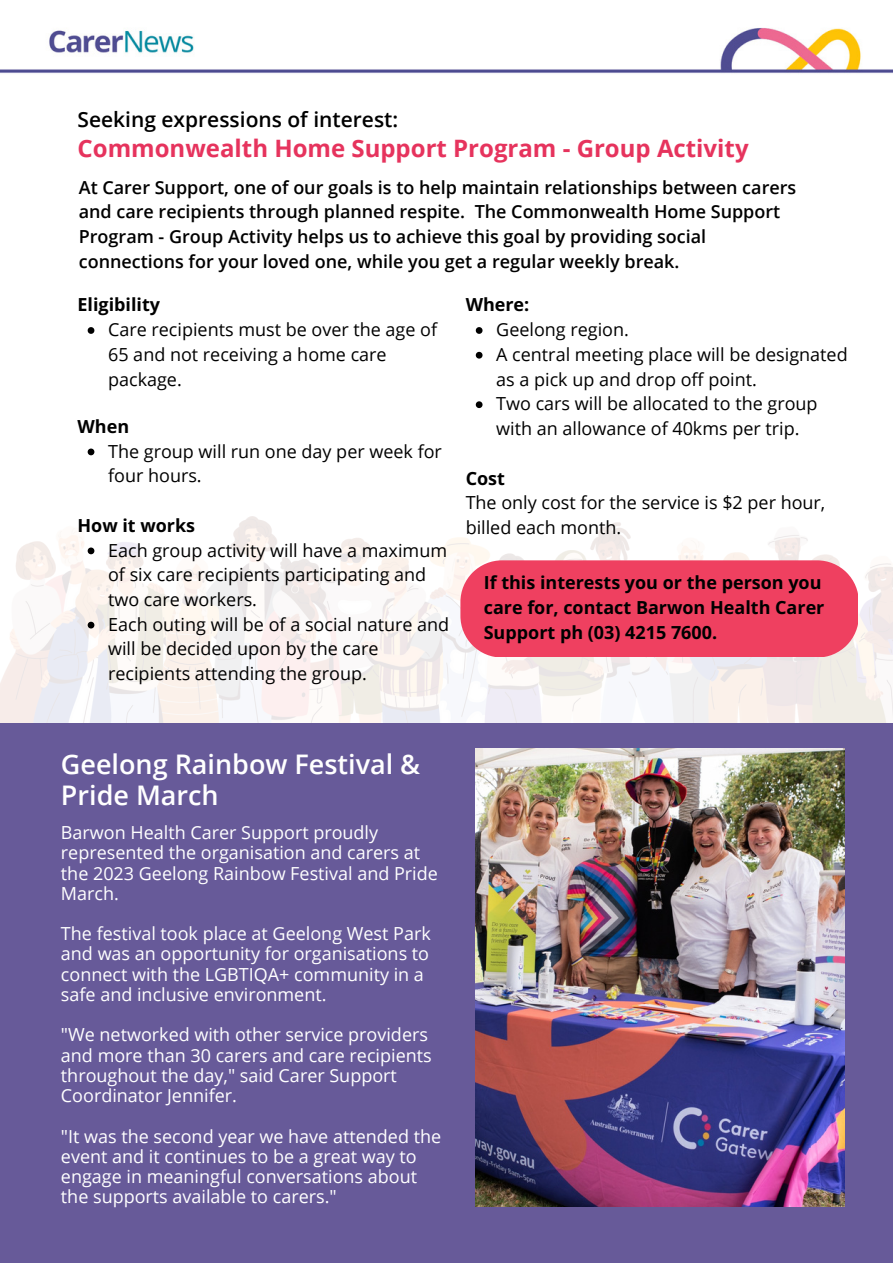
<style>
.page{position:relative;width:893px;height:1264px;background:#fff}
.page>*{position:absolute;margin:0;border:0;box-sizing:border-box;transform-origin:0 0}
.t1{font:600 27px/31.5px "Open Sans";color:#fff}
.t2{font:700 24px "Open Sans";color:#e6335d}
.t3{font:600 21px "Open Sans";color:#000}
.t4{font:18px/20.2px "Open Sans";color:#fff}
.t5{font:18px/24.8px "Open Sans";color:#000}
.t6{font:600 18px/24.8px "Open Sans";color:#000}
.t7{font:700 18px/24.8px "Open Sans";color:#000}
</style>
<div class="page">
<img style="left:0;top:27px;width:892px;height:429px">
<img style="left:0;top:516px;width:892px;height:207px">
<div style="left:0;top:723px;width:892px;height:539px;background:#675a99"></div>
<img style="left:475px;top:749px;width:369px;height:457px">
<div style="left:460px;top:560px;width:397px;height:96px;background:#ef4060"></div>
<svg style="left:88px;top:327px;width:6px;height:7px"></svg>
<svg style="left:88px;top:448px;width:6px;height:7px"></svg>
<svg style="left:88px;top:547px;width:6px;height:7px"></svg>
<svg style="left:88px;top:621px;width:6px;height:7px"></svg>
<svg style="left:475px;top:327px;width:7px;height:7px"></svg>
<svg style="left:475px;top:352px;width:7px;height:6px"></svg>
<svg style="left:475px;top:401px;width:7px;height:7px"></svg>
<p class="t3" style="left:77px;top:104px;width:322px">Seeking expressions of interest:</p>
<h2 class="t2" style="left:77px;top:131px;width:672px">Commonwealth Home Support Program - Group Activity</h2>
<p class="t6" style="left:79px;top:174px;width:719px">At Carer Support, one of our goals is to help maintain relationships between carers and care recipients through planned respite. The Commonwealth Home Support Program - Group Activity helps us to achieve this goal by providing social connections for your loved one, while you get a regular weekly break.</p>
<p class="t7" style="left:77px;top:292px;width:84px">Eligibility</p>
<p class="t5" style="left:108px;top:317px;width:330px">Care recipients must be over the age of<br>65 and not receiving a home care package.</p>
<p class="t7" style="left:77px;top:413px;width:53px">When</p>
<p class="t5" style="left:108px;top:438px;width:335px">The group will run one day per week for four hours.</p>
<p class="t7" style="left:77px;top:512px;width:119px">How it works</p>
<p class="t5" style="left:108px;top:537px;width:343px">Each group activity will have a maximum of six care recipients participating and two care workers.<br>Each outing will be of a social nature and will be decided upon by the care recipients attending the group.</p>
<p class="t7" style="left:465px;top:292px;width:65px">Where:</p>
<p class="t5" style="left:496px;top:317px;width:353px">Geelong region.<br>A central meeting place will be designated as a pick up and drop off point.<br>Two cars will be allocated to the group with an allowance of 40kms per trip.</p>
<p class="t7" style="left:465px;top:465px;width:41px">Cost</p>
<p class="t5" style="left:465px;top:490px;width:361px">The only cost for the service is $2 per hour, billed each month.</p>
<p class="t7" style="left:483px;top:569px;width:342px">If this interests you or the person you care for, contact Barwon Health Carer<br>Support ph (03) 4215 7600.</p>
<h1 class="t1" style="left:61px;top:747px;width:361px">Geelong Rainbow Festival &amp;<br>Pride March</h1>
<p class="t4" style="left:61px;top:821px;width:378px">Barwon Health Carer Support proudly represented the organisation and carers at the 2023 Geelong Rainbow Festival and Pride<br>March.</p>
<p class="t4" style="left:61px;top:923px;width:371px">The festival took place at Geelong West Park and was an opportunity for organisations to connect with the LGBTIQA+ community in a safe and inclusive environment.</p>
<p class="t4" style="left:61px;top:1024px;width:372px">"We networked with other service providers and more than 30 carers and care recipients throughout the day," said Carer Support Coordinator Jennifer.</p>
<p class="t4" style="left:61px;top:1125px;width:381px">"It was the second year we have attended the event and it continues to be a great way to engage in meaningful conversations about the supports available to carers."</p>
</div>
